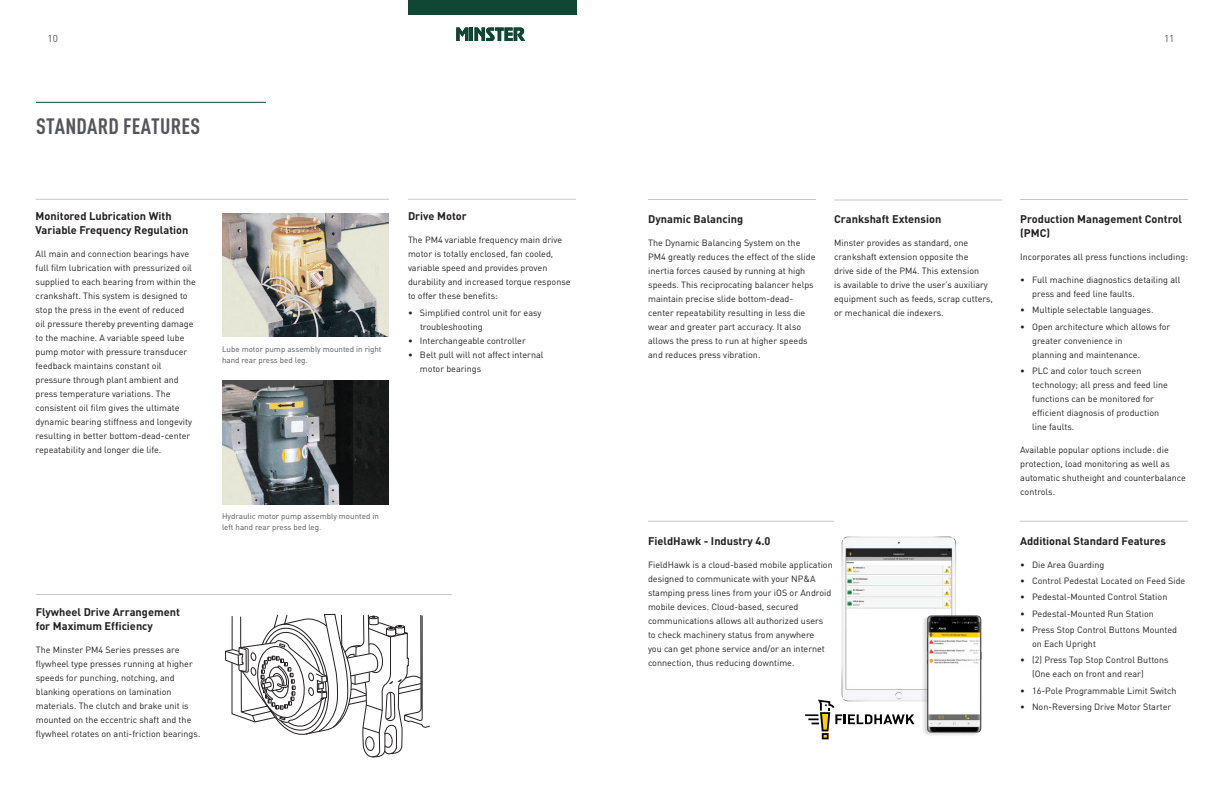
<style>
.page{position:relative;width:1224px;height:792px;background:#fff}
.page>*{position:absolute;margin:0;border:0;box-sizing:border-box;transform-origin:0 0}
.t1{font:700 condensed 22px "DINOT";letter-spacing:.01em;color:#53565a}
.t2{font:700 11px/14px "DINOT";color:#231f20}
.t3{font:10px "DINOT";color:#54565a}
.t4{font:9px/14px "DINOT";color:#231f20}
.t5{font:8px/11px "DINOT";color:#54565a}
</style>
<div class="page">
<hr style="left:36px;top:594px;width:416px;height:1px;background:#c7c7c6">
<hr style="left:36px;top:199px;width:353px;height:1px;background:#c7c7c6">
<hr style="left:408px;top:199px;width:168px;height:1px;background:#c7c7c6">
<img style="left:222px;top:380px;width:167px;height:124px">
<img style="left:222px;top:213px;width:167px;height:124px">
<svg style="left:225px;top:613px;width:205px;height:145px"></svg>
<hr style="left:648px;top:199px;width:168px;height:1px;background:#c7c7c6">
<hr style="left:1020px;top:521px;width:168px;height:1px;background:#c7c7c6">
<hr style="left:834px;top:200px;width:168px;height:1px;background:#c7c7c6">
<hr style="left:1020px;top:199px;width:168px;height:1px;background:#c7c7c6">
<hr style="left:648px;top:521px;width:186px;height:1px;background:#c7c7c6">
<img style="left:841px;top:536px;width:116px;height:166px">
<div style="left:921px;top:614px;width:61px;height:123px;background:#f9f9f9"></div>
<img style="left:923px;top:611px;width:59px;height:124px">
<svg style="left:805px;top:700px;width:109px;height:39px"></svg>
<svg style="left:456px;top:28px;width:69px;height:13px"></svg>
<div style="left:408px;top:0;width:168px;height:14px;background:#104633"></div>
<hr style="left:36px;top:102px;width:230px;height:1px;background:#0c4634">
<p class="t3" style="left:48px;top:32px;width:12px">10</p>
<p class="t3" style="left:1164px;top:32px;width:12px">11</p>
<p class="t1" style="left:36px;top:113px;width:166px">STANDARD FEATURES</p>
<p class="t2" style="left:36px;top:209px;width:154px">Monitored Lubrication With<br>Variable Frequency Regulation</p>
<p class="t4" style="left:36px;top:247px;width:162px">All main and connection bearings have full film lubrication with pressurized oil supplied to each bearing from within the crankshaft. This system is designed to stop the press in the event of reduced oil pressure thereby preventing damage to the machine. A variable speed lube pump motor with pressure transducer feedback maintains constant oil pressure through plant ambient and press temperature variations. The consistent oil film gives the ultimate dynamic bearing stiffness and longevity resulting in better bottom-dead-center repeatability and longer die life.</p>
<p class="t5" style="left:222px;top:343px;width:161px">Lube motor pump assembly mounted in right hand rear press bed leg.</p>
<p class="t2" style="left:408px;top:209px;width:60px">Drive Motor</p>
<p class="t4" style="left:408px;top:233px;width:164px">The PM4 variable frequency main drive motor is totally enclosed, fan cooled, variable speed and provides proven durability and increased torque response to offer these benefits:</p>
<p class="t4" style="left:420px;top:305px;width:123px;text-indent:-12px">• Simplified control unit for easy troubleshooting</p>
<p class="t4" style="left:408px;top:333px;width:119px">• Interchangeable controller</p>
<p class="t4" style="left:420px;top:347px;width:125px;text-indent:-12px">• Belt pull will not affect internal motor bearings</p>
<p class="t5" style="left:222px;top:510px;width:158px">Hydraulic motor pump assembly mounted in left hand rear press bed leg.</p>
<p class="t2" style="left:36px;top:604px;width:146px">Flywheel Drive Arrangement for Maximum Efficiency</p>
<p class="t4" style="left:36px;top:642px;width:166px">The Minster PM4 Series presses are flywheel type presses running at higher speeds for punching, notching, and blanking operations on lamination materials. The clutch and brake unit is mounted on the eccentric shaft and the flywheel rotates on anti-friction bearings.</p>
<p class="t2" style="left:648px;top:212px;width:96px">Dynamic Balancing</p>
<p class="t4" style="left:648px;top:235px;width:169px">The Dynamic Balancing System on the PM4 greatly reduces the effect of the slide inertia forces caused by running at high speeds. This reciprocating balancer helps maintain precise slide bottom-dead&shy;center repeatability resulting in less die wear and greater part accuracy. It also allows the press to run at higher speeds and reduces press vibration.</p>
<p class="t2" style="left:834px;top:212px;width:109px">Crankshaft Extension</p>
<p class="t4" style="left:834px;top:236px;width:160px">Minster provides as standard, one crankshaft extension opposite the<br>drive side of the PM4. This extension<br>is available to drive the user’s auxiliary equipment such as feeds, scrap cutters, or mechanical die indexers.</p>
<p class="t2" style="left:1020px;top:212px;width:163px">Production Management Control (PMC)</p>
<p class="t4" style="left:1020px;top:249px;width:169px">Incorporates all press functions including:</p>
<p class="t4" style="left:1032px;top:272px;width:150px;text-indent:-12px">• Full machine diagnostics detailing all press and feed line faults.</p>
<p class="t4" style="left:1020px;top:303px;width:135px">• Multiple selectable languages.</p>
<p class="t4" style="left:1032px;top:319px;width:140px;text-indent:-12px">• Open architecture which allows for greater convenience in<br>planning and maintenance.</p>
<p class="t4" style="left:1032px;top:363px;width:137px;text-indent:-12px">• PLC and color touch screen technology; all press and feed line functions can be monitored for efficient diagnosis of production line faults.</p>
<p class="t4" style="left:1020px;top:442px;width:167px">Available popular options include: die protection, load monitoring as well as automatic shutheight and counterbalance controls.</p>
<p class="t2" style="left:648px;top:533px;width:124px">FieldHawk - Industry 4.0</p>
<p class="t4" style="left:648px;top:557px;width:186px">FieldHawk is a cloud-based mobile application designed to communicate with your NP&amp;A stamping press lines from your iOS or Android mobile devices. Cloud-based, secured communications allows all authorized users to check machinery status from anywhere<br>you can get phone service and/or an internet connection, thus reducing downtime.</p>
<p class="t2" style="left:1020px;top:533px;width:147px">Additional Standard Features</p>
<p class="t4" style="left:1020px;top:557px;width:86px">• Die Area Guarding</p>
<p class="t4" style="left:1020px;top:573px;width:167px">• Control Pedestal Located on Feed Side</p>
<p class="t4" style="left:1020px;top:590px;width:149px">• Pedestal-Mounted Control Station</p>
<p class="t4" style="left:1020px;top:606px;width:135px">• Pedestal-Mounted Run Station</p>
<p class="t4" style="left:1032px;top:622px;width:147px;text-indent:-12px">• Press Stop Control Buttons Mounted on Each Upright</p>
<p class="t4" style="left:1032px;top:653px;width:138px;text-indent:-12px">• (2) Press Top Stop Control Buttons (One each on front and rear)</p>
<p class="t4" style="left:1020px;top:683px;width:158px">• 16-Pole Programmable Limit Switch</p>
<p class="t4" style="left:1020px;top:699px;width:153px">• Non-Reversing Drive Motor Starter</p>
</div>
